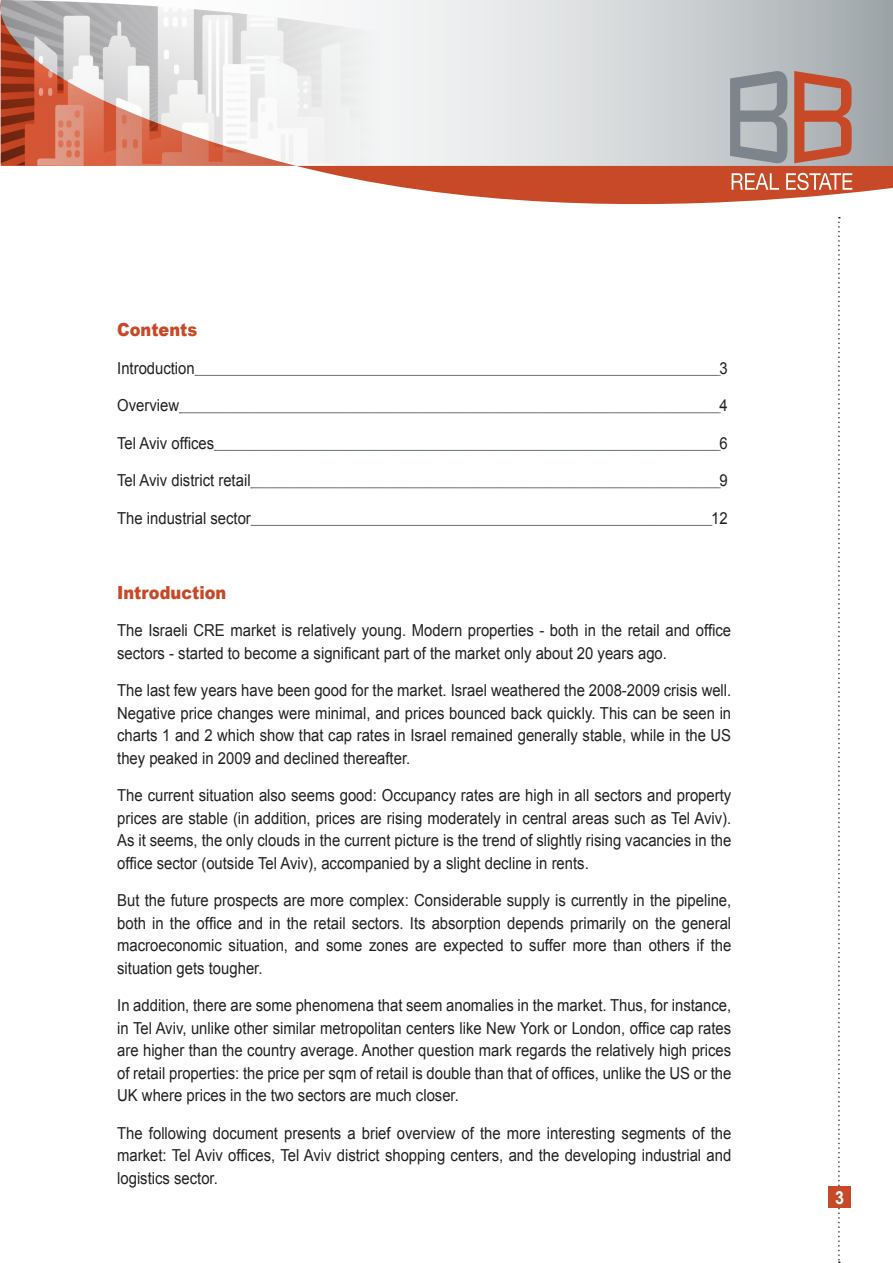
<style>
.page{position:relative;width:893px;height:1263px;background:#fff}
.page>*{position:absolute;margin:0;border:0;box-sizing:border-box;transform-origin:0 0}
.blue_title{font:900 18px "Arial";color:#c74927;scale:.9 1}
.t1{font:700 18px "Arial";color:#fff;scale:.9 1}
.eng_text{font:16.5px/22.5px "Arial";color:#231f20;text-align:justify;scale:.9 1}
</style>
<div class="page">
<svg style="left:838px;top:254px;width:2px;height:1009px"></svg>
<div style="left:829px;top:1186px;width:22px;height:22px;background:#c74927"></div>
<svg style="left:0;top:1px;width:893px;height:250px"></svg>
<img style="left:1px;top:0;width:378px;height:168px">
<svg style="left:732px;top:173px;width:47px;height:17px"></svg>
<svg style="left:786px;top:173px;width:66px;height:17px"></svg>
<svg style="left:794px;top:71px;width:58px;height:92px;background:#ba7b6b"></svg>
<svg style="left:730px;top:71px;width:57px;height:92px;background:#989fa4"></svg>
<svg style="left:195px;top:375px;width:525px;height:1px"></svg>
<svg style="left:179px;top:413px;width:541px;height:1px"></svg>
<svg style="left:214px;top:450px;width:506px;height:1px"></svg>
<svg style="left:251px;top:488px;width:469px;height:1px"></svg>
<svg style="left:251px;top:525px;width:461px;height:1px"></svg>
<p class="blue_title" style="left:117px;top:317px;width:91px">Contents</p>
<p class="eng_text" style="left:117px;top:357px;width:88px">Introduction</p>
<p class="eng_text" style="left:719px;top:357px;width:11px">3</p>
<p class="eng_text" style="left:117px;top:394px;width:70px">Overview</p>
<p class="eng_text" style="left:719px;top:394px;width:11px">4</p>
<p class="eng_text" style="left:117px;top:432px;width:109px">Tel Aviv offices</p>
<p class="eng_text" style="left:719px;top:432px;width:11px">6</p>
<p class="eng_text" style="left:117px;top:469px;width:150px">Tel Aviv district retail</p>
<p class="eng_text" style="left:719px;top:469px;width:11px">9</p>
<p class="eng_text" style="left:117px;top:507px;width:150px">The industrial sector</p>
<p class="eng_text" style="left:711px;top:507px;width:20px">12</p>
<p class="blue_title" style="left:117px;top:579px;width:123px">Introduction</p>
<p class="eng_text" style="left:117px;top:619px;width:684px">The Israeli CRE market is relatively young. Modern properties - both in the retail and office sectors - started to become a significant part of the market only about 20 years ago.</p>
<p class="eng_text" style="left:117px;top:679px;width:684px">The last few years have been good for the market. Israel weathered the 2008-2009 crisis well.<br>Negative price changes were minimal, and prices bounced back quickly. This can be seen in charts 1 and 2 which show that cap rates in Israel remained generally stable, while in the US they peaked in 2009 and declined thereafter.</p>
<p class="eng_text" style="left:117px;top:784px;width:684px">The current situation also seems good: Occupancy rates are high in all sectors and property prices are stable (in addition, prices are rising moderately in central areas such as Tel Aviv).<br>As it seems, the only clouds in the current picture is the trend of slightly rising vacancies in the office sector (outside Tel Aviv), accompanied by a slight decline in rents.</p>
<p class="eng_text" style="left:117px;top:889px;width:684px">But the future prospects are more complex: Considerable supply is currently in the pipeline, both in the office and in the retail sectors. Its absorption depends primarily on the general macroeconomic situation, and some zones are expected to suffer more than others if the situation gets tougher.</p>
<p class="eng_text" style="left:117px;top:994px;width:684px">In addition, there are some phenomena that seem anomalies in the market. Thus, for instance, in Tel Aviv, unlike other similar metropolitan centers like New York or London, office cap rates are higher than the country average. Another question mark regards the relatively high prices of retail properties: the price per sqm of retail is double than that of offices, unlike the US or the UK where prices in the two sectors are much closer.</p>
<p class="eng_text" style="left:117px;top:1122px;width:684px">The following document presents a brief overview of the more interesting segments of the market: Tel Aviv offices, Tel Aviv district shopping centers, and the developing industrial and logistics sector.</p>
<p class="t1" style="left:835px;top:1185px;width:12px">3</p>
</div>
